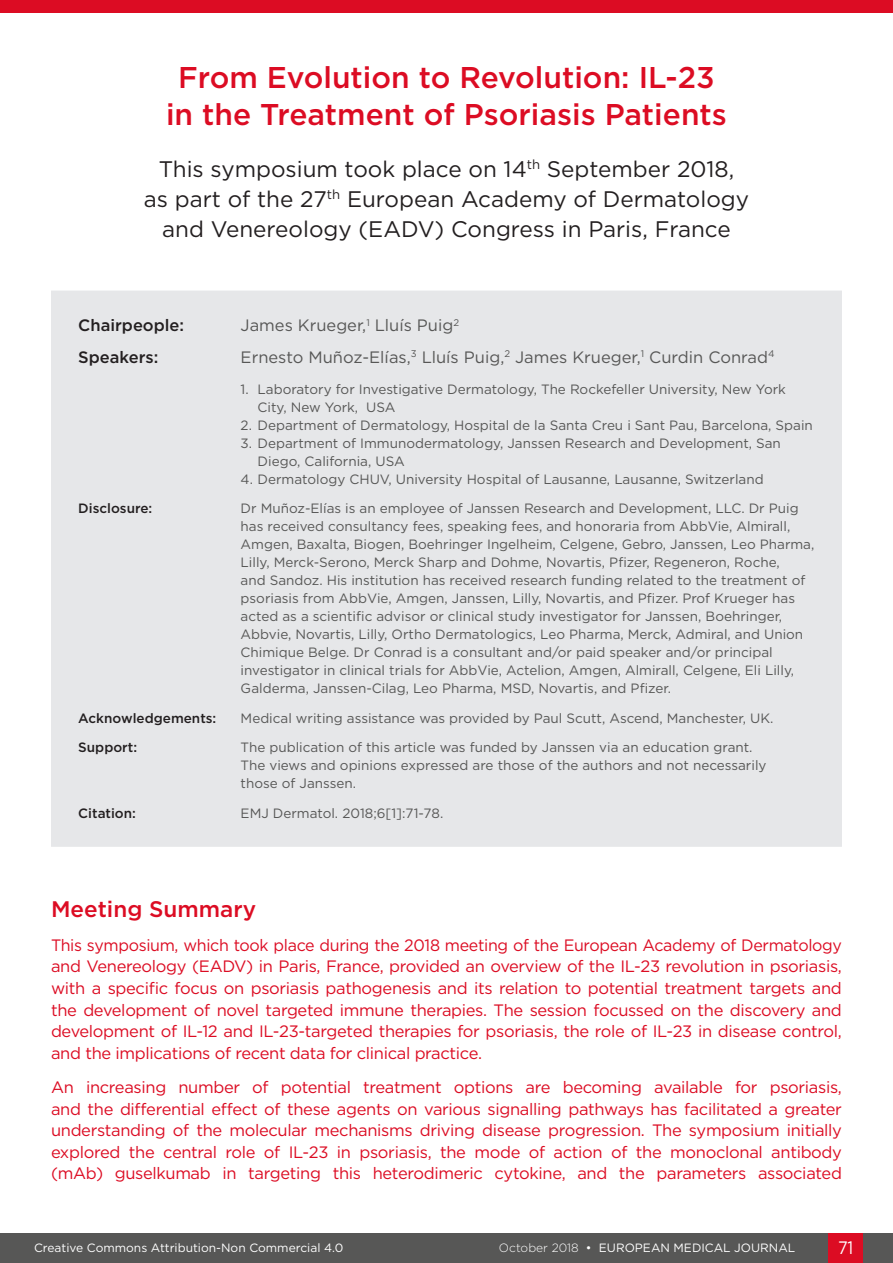
<style>
.page{position:relative;width:893px;height:1263px;background:#fff}
.page>*{position:absolute;margin:0;border:0;box-sizing:border-box;transform-origin:0 0}
.Symposium_Title{font:500 30px/37.5px "Gotham";color:#dc0c23;text-align:center}
.Symposium_Subtitle{font:22.5px/30px "Gotham";color:#231f20;text-align:center}
.Meeting_Summary_Head{font:500 22.5px "Gotham";color:#dc0c23}
.t1{font:18px "Gotham";color:#fff;scale:.9 1}
.Meeting_Summary_Body{font:16.5px/21.6px "Gotham";letter-spacing:-.02em;color:#dc0c23;text-align:justify}
.Symposium_Details__C{font:16.5px "Gotham";color:#575756}
.Symposium_Details__C-2{font:500 16.5px "Gotham";color:#231f20}
.Symposium_Details_Bo{font:13.5px/18px "Gotham";color:#575756}
.Symposium_Details_He{font:500 13.5px "Gotham";color:#231f20}
.t2{font:12px "Gotham";color:#fff}
.s1{font-weight:300}
</style>
<div class="page">
<div style="left:0;top:1233px;width:893px;height:30px;background:#575756"></div>
<div style="left:829px;top:1233px;width:34px;height:30px;background:#dc0c23"></div>
<div style="left:0;top:0;width:893px;height:13px;background:#dc0c23"></div>
<div style="left:51px;top:291px;width:791px;height:556px;background:#e6e7e9"></div>
<p class="Symposium_Title" style="left:166px;top:58px;width:562px">From Evolution to Revolution: IL-23 in the Treatment of Psoriasis Patients</p>
<p class="Symposium_Subtitle" style="left:144px;top:153px;width:607px">This symposium took place on 14<sup>th</sup> September 2018, as part of the 27<sup>th</sup> European Academy of Dermatology and Venereology (EADV) Congress in Paris, France</p>
<p class="Symposium_Details__C-2" style="left:78px;top:314px;width:107px">Chairpeople:</p>
<p class="Symposium_Details__C" style="left:241px;top:315px;width:220px">James Krueger,<sup>1</sup> Lluís Puig<sup>2</sup></p>
<p class="Symposium_Details__C-2" style="left:78px;top:346px;width:82px">Speakers:</p>
<p class="Symposium_Details__C" style="left:241px;top:347px;width:535px">Ernesto Muñoz-Elías,<sup>3</sup> Lluís Puig,<sup>2</sup> James Krueger,<sup>1</sup> Curdin Conrad<sup>4</sup></p>
<p class="Symposium_Details_Bo" style="left:258px;top:380px;width:530px;text-indent:-17px">1. Laboratory for Investigative Dermatology, The Rockefeller University, New York<br>City, New York, USA</p>
<p class="Symposium_Details_Bo" style="left:241px;top:416px;width:574px">2. Department of Dermatology, Hospital de la Santa Creu i Sant Pau, Barcelona, Spain</p>
<p class="Symposium_Details_Bo" style="left:258px;top:434px;width:525px;text-indent:-17px">3. Department of Immunodermatology, Janssen Research and Development, San<br>Diego, California, USA</p>
<p class="Symposium_Details_Bo" style="left:241px;top:470px;width:525px">4. Dermatology CHUV, University Hospital of Lausanne, Lausanne, Switzerland</p>
<p class="Symposium_Details_He" style="left:78px;top:500px;width:76px">Disclosure:</p>
<p class="Symposium_Details_Bo" style="left:241px;top:499px;width:575px">Dr Muñoz-Elías is an employee of Janssen Research and Development, LLC. Dr Puig has received consultancy fees, speaking fees, and honoraria from AbbVie, Almirall, Amgen, Baxalta, Biogen, Boehringer Ingelheim, Celgene, Gebro, Janssen, Leo Pharma, Lilly, Merck-Serono, Merck Sharp and Dohme, Novartis, Pfizer, Regeneron, Roche,<br>and Sandoz. His institution has received research funding related to the treatment of psoriasis from AbbVie, Amgen, Janssen, Lilly, Novartis, and Pfizer. Prof Krueger has acted as a scientific advisor or clinical study investigator for Janssen, Boehringer, Abbvie, Novartis, Lilly, Ortho Dermatologics, Leo Pharma, Merck, Admiral, and Union Chimique Belge. Dr Conrad is a consultant and/or paid speaker and/or principal investigator in clinical trials for AbbVie, Actelion, Amgen, Almirall, Celgene, Eli Lilly, Galderma, Janssen-Cilag, Leo Pharma, MSD, Novartis, and Pfizer.</p>
<p class="Symposium_Details_He" style="left:78px;top:709px;width:140px">Acknowledgements:</p>
<p class="Symposium_Details_Bo" style="left:241px;top:709px;width:534px">Medical writing assistance was provided by Paul Scutt, Ascend, Manchester, UK.</p>
<p class="Symposium_Details_He" style="left:78px;top:739px;width:60px">Support:</p>
<p class="Symposium_Details_Bo" style="left:241px;top:738px;width:527px">The publication of this article was funded by Janssen via an education grant.<br>The views and opinions expressed are those of the authors and not necessarily those of Janssen.</p>
<p class="Symposium_Details_He" style="left:78px;top:804px;width:59px">Citation:</p>
<p class="Symposium_Details_Bo" style="left:241px;top:804px;width:204px">EMJ Dermatol. 2018;6[1]:71-78.</p>
<p class="Meeting_Summary_Head" style="left:51px;top:894px;width:207px">Meeting Summary</p>
<p class="Meeting_Summary_Body" style="left:51px;top:934px;width:792px">This symposium, which took place during the 2018 meeting of the European Academy of Dermatology and Venereology (EADV) in Paris, France, provided an overview of the IL-23 revolution in psoriasis, with a specific focus on psoriasis pathogenesis and its relation to potential treatment targets and the development of novel targeted immune therapies. The session focussed on the discovery and development of IL-12 and IL-23-targeted therapies for psoriasis, the role of IL-23 in disease control, and the implications of recent data for clinical practice.</p>
<p class="Meeting_Summary_Body" style="left:51px;top:1076px;width:792px">An increasing number of potential treatment options are becoming available for psoriasis, and the differential effect of these agents on various signalling pathways has facilitated a greater understanding of the molecular mechanisms driving disease progression. The symposium initially explored the central role of IL-23 in psoriasis, the mode of action of the monoclonal antibody (mAb) guselkumab in targeting this heterodimeric cytokine, and the parameters associated</p>
<p class="t2" style="left:34px;top:1240px;width:311px">Creative Commons Attribution-Non Commercial 4.0</p>
<p class="t2" style="left:499px;top:1240px;width:298px"><span class="s1">October 2018</span> • EUROPEAN MEDICAL JOURNAL</p>
<h3 class="t1" style="left:838px;top:1236px;width:18px">71</h3>
</div>
